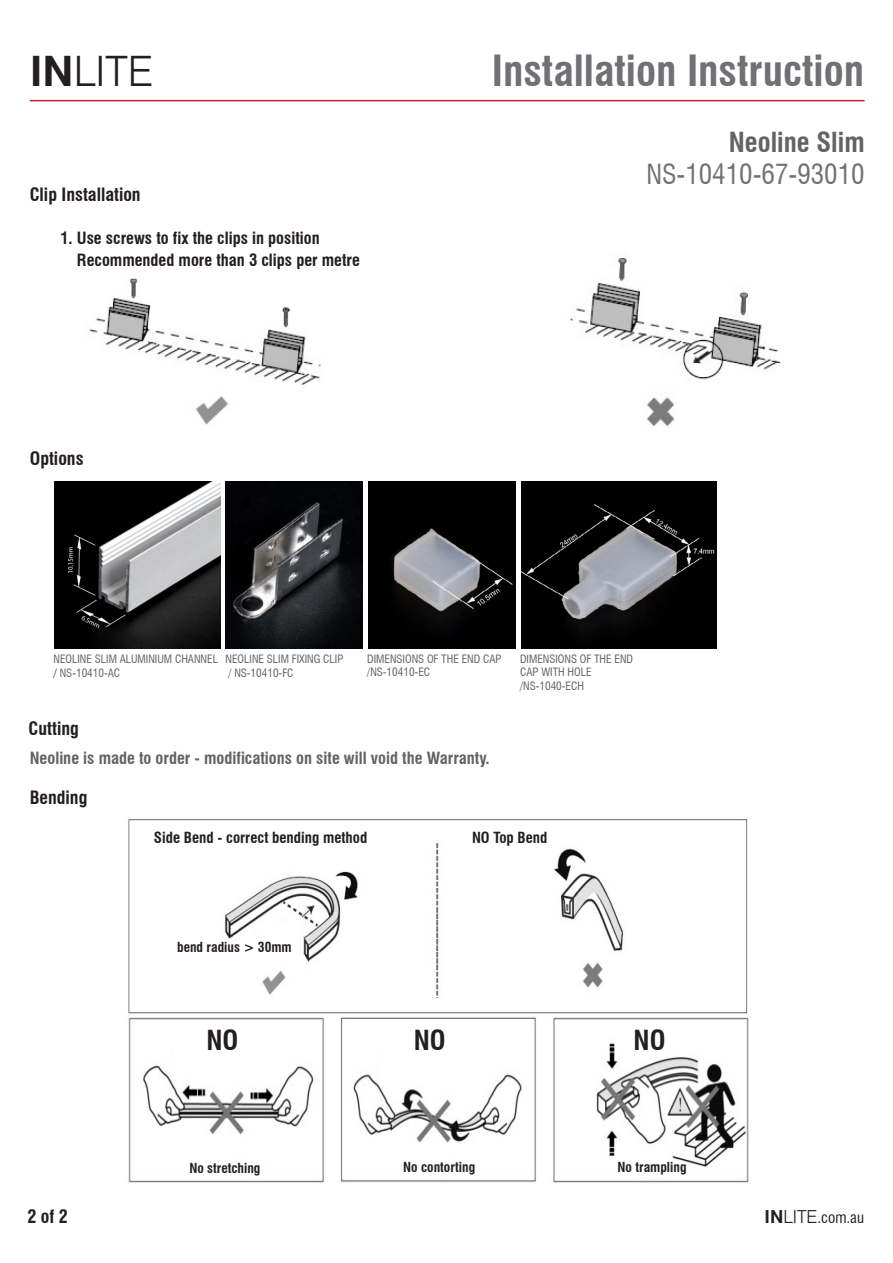
<style>
.page{position:relative;width:893px;height:1263px;background:#fff}
.page>*{position:absolute;margin:0;border:0;box-sizing:border-box;transform-origin:0 0}
.t1{font:700 condensed 42px "Swiss 721 BT";color:#717074}
.t2{font:300 42px "Swiss 721 BT";color:#231f20}
.t3{font:condensed 27px "Swiss 721 BT";color:#717074}
.t4{font:700 condensed 27px "Swiss 721 BT";color:#636366}
.t5{font:700 condensed 27px "Swiss 721 BT";color:#231f20}
.t6{font:700 condensed 18px "Swiss 721 BT";color:#231f20}
.t7{font:700 condensed 16.5px "Swiss 721 BT";color:#231f20}
.t8{font:700 condensed 16.5px "Swiss 721 BT";color:#636366}
.t9{font:700 condensed 15px "Swiss 721 BT";color:#231f20}
.t10{font:condensed 15px "Swiss 721 BT";color:#231f20}
.t11{font:700 condensed 13.5px "Swiss 721 BT";color:#231f20}
.t12{font:condensed 11.25px/13.5px "Swiss 721 BT";color:#636366}
.s1{font-weight:700}
.s2{font-weight:700;font-stretch:normal;font-size:18px}
.s3{font-weight:300;font-stretch:normal;font-size:18px}
</style>
<div class="page">
<hr style="left:30px;top:100px;width:835px;height:1px;background:#cc1f3d">
<img style="left:89px;top:258px;width:692px;height:169px">
<img style="left:128px;top:819px;width:621px;height:363px">
<img style="left:54px;top:482px;width:167px;height:166px">
<img style="left:368px;top:482px;width:147px;height:166px">
<img style="left:521px;top:482px;width:195px;height:166px">
<img style="left:225px;top:482px;width:138px;height:166px">
<p class="t2" style="left:30px;top:45px;width:125px"><span class="s1">IN</span>LITE</p>
<p class="t1" style="left:492px;top:45px;width:374px">Installation Instruction</p>
<p class="t6" style="left:30px;top:183px;width:112px">Clip Installation</p>
<p class="t7" style="left:60px;top:228px;width:261px">1. Use screws to fix the clips in position</p>
<p class="t7" style="left:77px;top:250px;width:285px">Recommended more than 3 clips per metre</p>
<p class="t6" style="left:30px;top:447px;width:55px">Options</p>
<p class="t4" style="left:729px;top:126px;width:137px">Neoline Slim</p>
<p class="t3" style="left:646px;top:158px;width:220px">NS-10410-67-93010</p>
<p class="t12" style="left:54px;top:652px;width:166px">NEOLINE SLIM ALUMINIUM CHANNEL <span class="s1">/</span> NS-10410-AC</p>
<p class="t12" style="left:226px;top:652px;width:119px">NEOLINE SLIM FIXING CLIP</p>
<p class="t12" style="left:228px;top:666px;width:67px">/ NS-10410-FC</p>
<p class="t6" style="left:29px;top:717px;width:52px">Cutting</p>
<p class="t12" style="left:367px;top:652px;width:136px">DIMENSIONS OF THE END CAP</p>
<p class="t12" style="left:367px;top:665px;width:64px">/NS-10410-EC</p>
<p class="t8" style="left:30px;top:748px;width:461px">Neoline is made to order - modifications on site will void the Warranty.</p>
<p class="t6" style="left:30px;top:787px;width:59px">Bending</p>
<p class="t12" style="left:520px;top:652px;width:115px">DIMENSIONS OF THE END<br>CAP WITH HOLE</p>
<p class="t12" style="left:520px;top:679px;width:65px">/NS-1040-ECH</p>
<p class="t9" style="left:154px;top:828px;width:215px">Side Bend - correct bending method</p>
<p class="t11" style="left:177px;top:939px;width:116px">bend radius &gt; 30mm</p>
<p class="t9" style="left:472px;top:828px;width:77px">NO Top Bend</p>
<p class="t5" style="left:206px;top:1024px;width:33px">NO</p>
<p class="t5" style="left:414px;top:1024px;width:33px">NO</p>
<p class="t5" style="left:634px;top:1024px;width:33px">NO</p>
<p class="t11" style="left:189px;top:1160px;width:73px">No stretching</p>
<p class="t11" style="left:403px;top:1159px;width:73px">No contorting</p>
<p class="t11" style="left:618px;top:1159px;width:70px">No trampling</p>
<p class="t6" style="left:27px;top:1205px;width:42px">2 of 2</p>
<p class="t10" style="left:764px;top:1208px;width:101px"><span class="s2">IN</span><span class="s3">LITE</span>.com.au</p>
</div>
